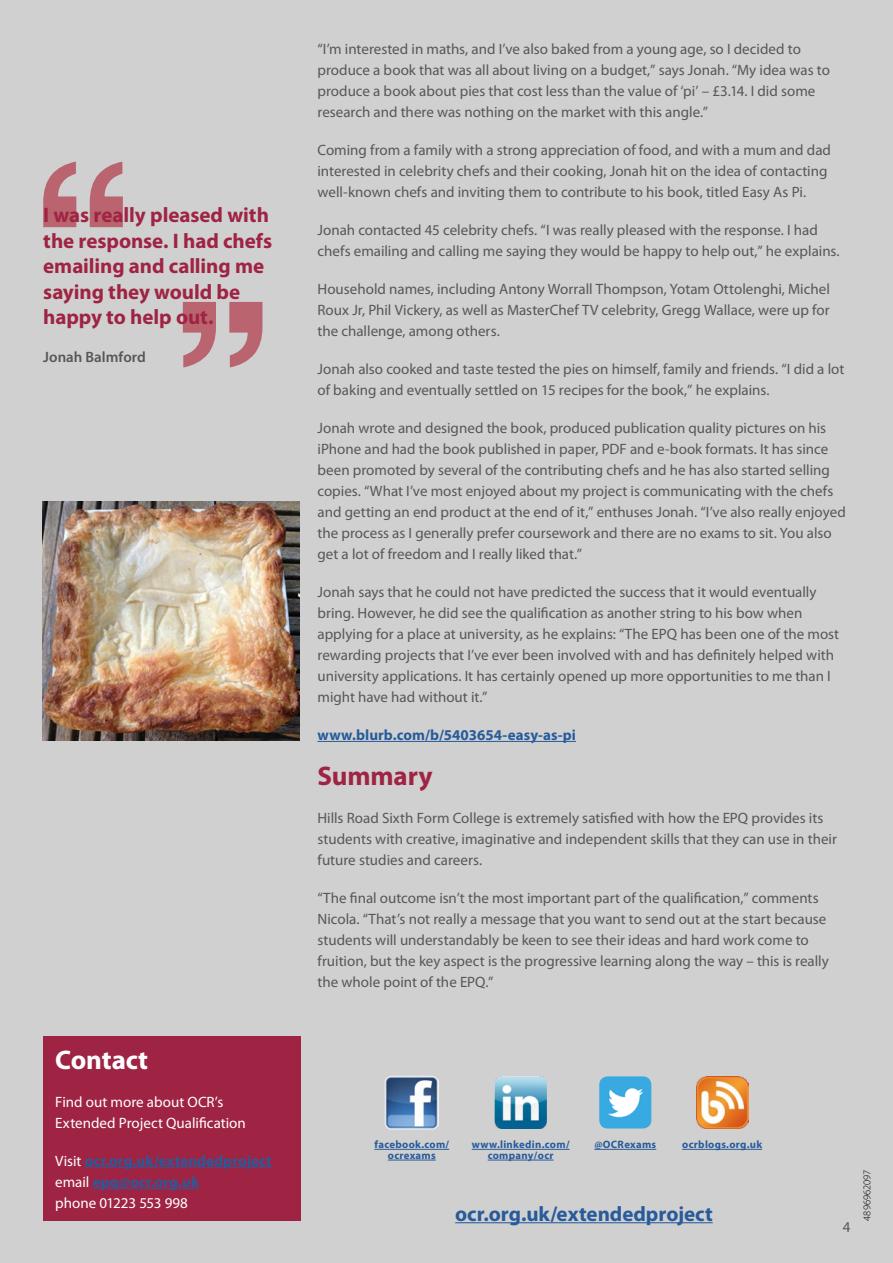
<style>
.page{position:relative;width:893px;height:1263px;background:#d0d0d0}
.page>*{position:absolute;margin:0;border:0;box-sizing:border-box;transform-origin:0 0}
.Subhead_1{font:700 27px "Myriad Pro";letter-spacing:-.005em;color:#9f2444}
.Subhead_1-2{font:700 27px "Myriad Pro";letter-spacing:-.005em;color:#fff}
.Subhead_1-3{font:700 21px/25.5px "Myriad Pro";letter-spacing:-.005em;color:#9f2444}
.Body{font:700 21px "Myriad Pro";color:#275b9b}
.Body-2{font:15px/21px "Myriad Pro";color:#575756}
.Body-3{font:700 15px/21px "Myriad Pro";letter-spacing:.005em;color:#275b9b}
.Body-4{font:15px/21px "Myriad Pro";color:#fff}
.Body-5{font:600 15px "Myriad Pro";color:#575756}
.t1{font:700 10.8px/10.8px "Myriad Pro";letter-spacing:.03em;color:#275b9b;text-align:center}
.t2{font:300 10.5px "Myriad Pro";color:#000}
.s1{font-weight:400;color:#fff}
</style>
<div class="page">
<hr style="left:455px;top:1222px;width:258px;height:1px;background:#275b9b">
<img style="left:599px;top:1076px;width:52px;height:52px">
<hr style="left:594px;top:1149px;width:62px;height:1px;background:#275b9b">
<img style="left:696px;top:1076px;width:52px;height:52px">
<hr style="left:682px;top:1149px;width:80px;height:1px;background:#275b9b">
<img style="left:385px;top:1076px;width:54px;height:53px">
<hr style="left:374px;top:1149px;width:75px;height:1px;background:#275b9b">
<hr style="left:388px;top:1160px;width:48px;height:1px;background:#275b9b">
<img style="left:495px;top:1076px;width:52px;height:52px">
<hr style="left:472px;top:1149px;width:98px;height:1px;background:#275b9b">
<hr style="left:488px;top:1160px;width:66px;height:1px;background:#275b9b">
<hr style="left:317px;top:741px;width:259px;height:1px;background:#275b9b">
<svg style="left:43px;top:162px;width:80px;height:65px"></svg>
<svg style="left:183px;top:302px;width:79px;height:65px"></svg>
<img style="left:43px;top:502px;width:257px;height:239px">
<div style="left:43px;top:1036px;width:257px;height:184px;background:#9f2444"></div>
<hr style="left:85px;top:1167px;width:187px;height:1px;background:#275b9b">
<hr style="left:93px;top:1188px;width:106px;height:1px;background:#275b9b">
<h3 class="Subhead_1-3" style="left:43px;top:202px;width:230px">I was really pleased with the response. I had chefs emailing and calling me saying they would be happy to help out.</h3>
<h5 class="Body-5" style="left:43px;top:347px;width:104px">Jonah Balmford</h5>
<h3 class="Subhead_1-2" style="left:55px;top:1042px;width:94px">Contact</h3>
<h5 class="Body-4" style="left:55px;top:1091px;width:192px">Find out more about OCR’s<br>Extended Project Qualification</h5>
<h5 class="Body-3" style="left:55px;top:1150px;width:218px"><span class="s1">Visit</span> ocr.org.uk/extendedproject <span class="s1">email</span> epq@ocr.org.uk<br><span class="s1">phone 01223 553 998</span></h5>
<h5 class="Body-2" style="left:317px;top:38px;width:514px">“I’m interested in maths, and I’ve also baked from a young age, so I decided to produce a book that was all about living on a budget,” says Jonah. “My idea was to produce a book about pies that cost less than the value of ‘pi’ – £3.14. I did some research and there was nothing on the market with this angle.”</h5>
<h5 class="Body-2" style="left:317px;top:139px;width:515px">Coming from a family with a strong appreciation of food, and with a mum and dad interested in celebrity chefs and their cooking, Jonah hit on the idea of contacting well-known chefs and inviting them to contribute to his book, titled Easy As Pi.</h5>
<h5 class="Body-2" style="left:317px;top:219px;width:524px">Jonah contacted 45 celebrity chefs. “I was really pleased with the response. I had chefs emailing and calling me saying they would be happy to help out,” he explains.</h5>
<h5 class="Body-2" style="left:317px;top:278px;width:514px;text-align:justify">Household names, including Antony Worrall Thompson, Yotam Ottolenghi, Michel Roux Jr, Phil Vickery, as well as MasterChef TV celebrity, Gregg Wallace, were up for the challenge, among others.</h5>
<h5 class="Body-2" style="left:317px;top:358px;width:528px">Jonah also cooked and taste tested the pies on himself, family and friends. “I did a lot of baking and eventually settled on 15 recipes for the book,” he explains.</h5>
<h5 class="Body-2" style="left:317px;top:417px;width:530px">Jonah wrote and designed the book, produced publication quality pictures on his iPhone and had the book published in paper, PDF and e-book formats. It has since been promoted by several of the contributing chefs and he has also started selling copies. “What I’ve most enjoyed about my project is communicating with the chefs and getting an end product at the end of it,” enthuses Jonah. “I’ve also really enjoyed the process as I generally prefer coursework and there are no exams to sit. You also get a lot of freedom and I really liked that.”</h5>
<h5 class="Body-2" style="left:317px;top:581px;width:523px">Jonah says that he could not have predicted the success that it would eventually bring. However, he did see the qualification as another string to his bow when applying for a place at university, as he explains: “The EPQ has been one of the most rewarding projects that I’ve ever been involved with and has definitely helped with university applications. It has certainly opened up more opportunities to me than I might have had without it.”</h5>
<h5 class="Body-3" style="left:317px;top:724px;width:260px">www.blurb.com/b/5403654-easy-as-pi</h5>
<h3 class="Subhead_1" style="left:317px;top:759px;width:117px">Summary</h3>
<h5 class="Body-2" style="left:317px;top:808px;width:521px">Hills Road Sixth Form College is extremely satisfied with how the EPQ provides its students with creative, imaginative and independent skills that they can use in their future studies and careers.</h5>
<h5 class="Body-2" style="left:317px;top:888px;width:513px">“The final outcome isn’t the most important part of the qualification,” comments Nicola. “That’s not really a message that you want to send out at the start because students will understandably be keen to see their ideas and hard work come to fruition, but the key aspect is the progressive learning along the way – this is really the whole point of the EPQ.”</h5>
<p class="t1" style="left:374px;top:1139px;width:76px">facebook.com/</p>
<p class="t1" style="left:594px;top:1139px;width:63px">@OCRexams</p>
<p class="t1" style="left:682px;top:1139px;width:81px">ocrblogs.org.uk</p>
<p class="t1" style="left:388px;top:1149px;width:49px">ocrexams</p>
<p class="t1" style="left:472px;top:1139px;width:99px">www.linkedin.com/ company/ocr</p>
<h5 class="Body" style="left:455px;top:1200px;width:259px">ocr.org.uk/extendedproject</h5>
<p class="Body-2" style="left:843px;top:1216px;width:9px">4</p>
<p class="t2" style="left:861px;top:1221px;width:53px;rotate:-90deg">4896962097</p>
</div>
